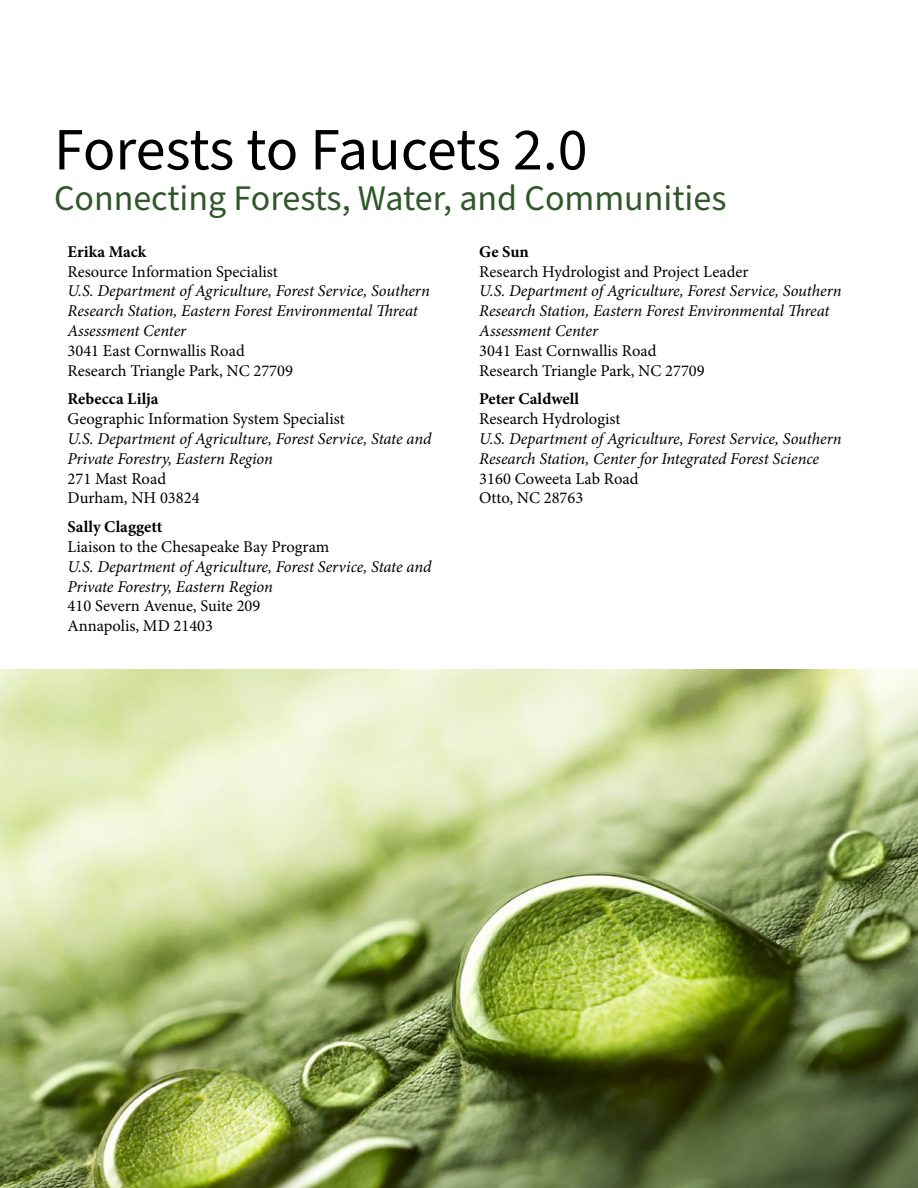
<style>
.page{position:relative;width:918px;height:1188px;background:#fff}
.page>*{position:absolute;margin:0;border:0;box-sizing:border-box;transform-origin:0 0}
.Title-inside_cover{font:60px "Source Sans Pro";color:#000}
.Subtitle-inside_cove{font:36px "Source Sans Pro";letter-spacing:-.005em;color:#305729}
.Author_credits{font:italic 16.5px/19.8px "Minion Pro";letter-spacing:-.01em;color:#000}
.s1{font-weight:700;font-style:normal}
.s2{font-style:normal}
</style>
<div class="page">
<img style="left:0;top:670px;width:918px;height:518px">
<p class="Title-inside_cover" style="left:54px;top:109px;width:535px">Forests to Faucets 2.0</p>
<p class="Subtitle-inside_cove" style="left:54px;top:174px;width:674px">Connecting Forests, Water, and Communities</p>
<p class="Author_credits" style="left:68px;top:242px;width:364px"><span class="s1">Erika Mack<br></span><span class="s2">Resource Information Specialist<br></span>U.S. Department of Agriculture, Forest Service, Southern Research Station, Eastern Forest Environmental Threat Assessment Center<br><span class="s2">3041 East Cornwallis Road<br>Research Triangle Park, NC 27709</span></p>
<p class="Author_credits" style="left:68px;top:389px;width:365px"><span class="s1">Rebecca Lilja<br></span><span class="s2">Geographic Information System Specialist<br></span>U.S. Department of Agriculture, Forest Service, State and<br>Private Forestry, Eastern Region<br><span class="s2">271 Mast Road<br>Durham, NH 03824</span></p>
<p class="Author_credits" style="left:68px;top:517px;width:365px"><span class="s1">Sally Claggett<br></span><span class="s2">Liaison to the Chesapeake Bay Program<br></span>U.S. Department of Agriculture, Forest Service, State and<br>Private Forestry, Eastern Region<br><span class="s2">410 Severn Avenue, Suite 209<br>Annapolis, MD 21403</span></p>
<p class="Author_credits" style="left:479px;top:242px;width:364px"><span class="s1">Ge Sun<br></span><span class="s2">Research Hydrologist and Project Leader<br></span>U.S. Department of Agriculture, Forest Service, Southern Research Station, Eastern Forest Environmental Threat Assessment Center<br><span class="s2">3041 East Cornwallis Road<br>Research Triangle Park, NC 27709</span></p>
<p class="Author_credits" style="left:479px;top:389px;width:364px"><span class="s1">Peter Caldwell<br></span><span class="s2">Research Hydrologist<br></span>U.S. Department of Agriculture, Forest Service, Southern<br>Research Station, Center for Integrated Forest Science<br><span class="s2">3160 Coweeta Lab Road<br>Otto, NC 28763</span></p>
</div>
